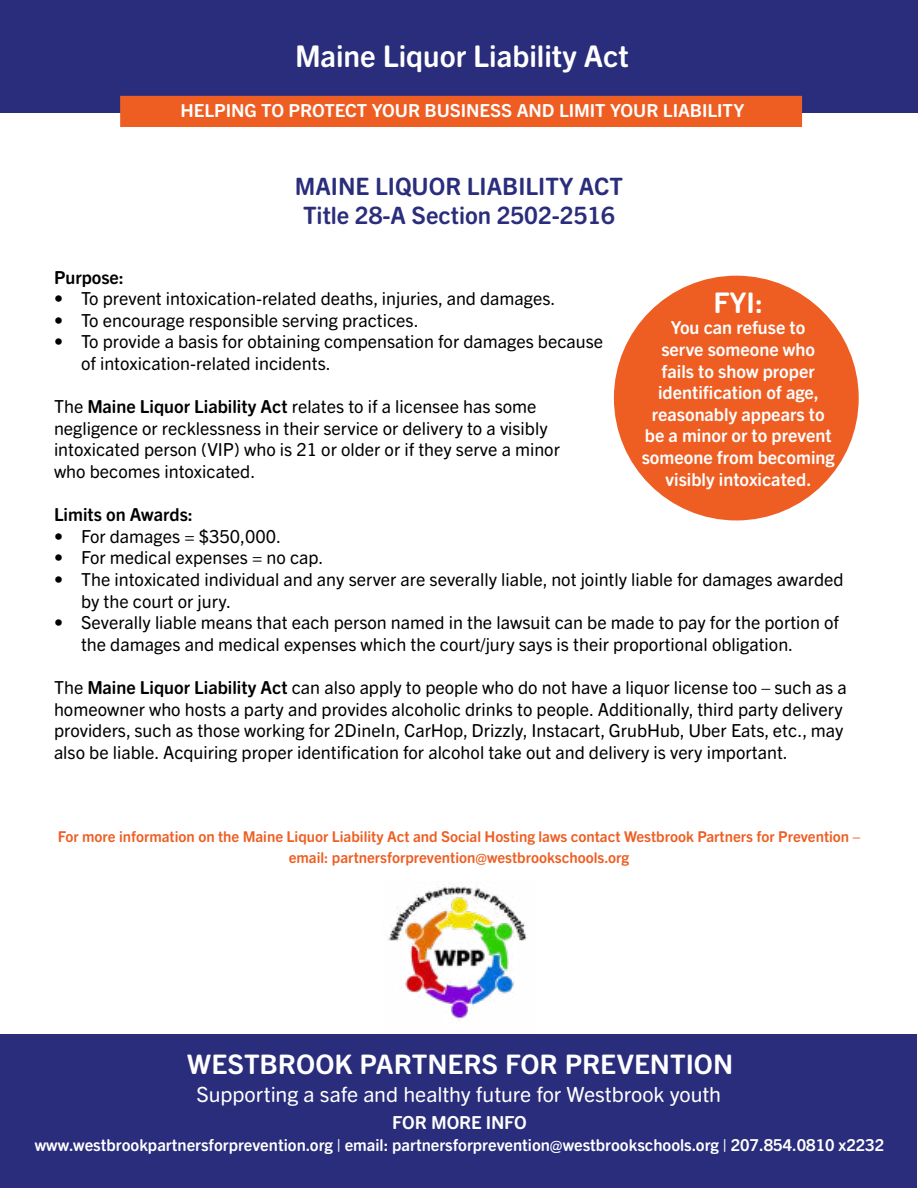
<style>
.page{position:relative;width:918px;height:1188px;background:#fff}
.page>*{position:absolute;margin:0;border:0;box-sizing:border-box;transform-origin:0 0}
.t1{font:700 30px "Trade Gothic Next SR Pro";color:#fff}
.t2{font:700 28.5px "Trade Gothic Next SR Pro";color:#fff}
.t3{font:700 27px "Trade Gothic Next SR Pro";color:#fff}
.t4{font:700 24px/28.8px "Trade Gothic Next SR Pro";color:#2a2d7c;text-align:center}
.t5{font:21px "Trade Gothic Next SR Pro";letter-spacing:-.005em;color:#fff}
.t6{font:18px/21.6px "Trade Gothic Next SR Pro";color:#000}
.t7{font:700 18px/21.6px "Trade Gothic Next SR Pro";color:#fff;text-align:center}
.t8{font:700 18px "Trade Gothic Next SR Pro";color:#000}
.t9{font:700 16.5px "Trade Gothic Next SR Pro";color:#fff}
.t10{font:700 15px/21.6px "Trade Gothic Next SR Pro";color:#ee5e23;text-align:center}
.s1{font-weight:700}
</style>
<div class="page">
<div style="left:0;top:1035px;width:917px;height:153px;background:#2a2d7c"></div>
<div style="left:0;top:0;width:918px;height:112px;background:#2a2d7c"></div>
<div style="left:120px;top:96px;width:682px;height:31px;background:#ee5e23"></div>
<img style="left:388px;top:884px;width:139px;height:135px">
<div style="left:615px;top:276px;width:243px;height:244px;background:#ee5e23;border-radius:50%"></div>
<h1 class="t1" style="left:295px;top:35px;width:335px">Maine Liquor Liability Act</h1>
<p class="t7" style="left:181px;top:99px;width:565px">HELPING TO PROTECT YOUR BUSINESS AND LIMIT YOUR LIABILITY</p>
<h3 class="t4" style="left:295px;top:170px;width:330px">MAINE LIQUOR LIABILITY ACT<br>Title 28-A Section 2502-2516</h3>
<p class="t8" style="left:54px;top:264px;width:71px">Purpose:</p>
<p class="t6" style="left:54px;top:287px;width:503px">• To prevent intoxication-related deaths, injuries, and damages.</p>
<p class="t6" style="left:54px;top:308px;width:366px">• To encourage responsible serving practices.</p>
<p class="t6" style="left:81px;top:330px;width:524px;text-indent:-27px">• To provide a basis for obtaining compensation for damages because of intoxication-related incidents.</p>
<p class="t6" style="left:54px;top:395px;width:507px">The <span class="s1">Maine Liquor Liability Act</span> relates to if a licensee has some negligence or recklessness in their service or delivery to a visibly intoxicated person (VIP) who is 21 or older or if they serve a minor who becomes intoxicated.</p>
<p class="t8" style="left:54px;top:502px;width:140px">Limits on Awards:</p>
<p class="t6" style="left:54px;top:524px;width:229px">• For damages = $350,000.</p>
<p class="t6" style="left:54px;top:546px;width:271px">• For medical expenses = no cap.</p>
<p class="t6" style="left:81px;top:567px;width:764px;text-indent:-27px">• The intoxicated individual and any server are severally liable, not jointly liable for damages awarded by the court or jury.</p>
<p class="t6" style="left:81px;top:611px;width:760px;text-indent:-27px">• Severally liable means that each person named in the lawsuit can be made to pay for the portion of the damages and medical expenses which the court/jury says is their proportional obligation.</p>
<p class="t6" style="left:54px;top:675px;width:794px">The <span class="s1">Maine Liquor Liability Act</span> can also apply to people who do not have a liquor license too – such as a homeowner who hosts a party and provides alcoholic drinks to people. Additionally, third party delivery providers, such as those working for 2DineIn, CarHop, Drizzly, Instacart, GrubHub, Uber Eats, etc., may also be liable. Acquiring proper identification for alcohol take out and delivery is very important.</p>
<h2 class="t2" style="left:713px;top:283px;width:51px">FYI:</h2>
<p class="t7" style="left:642px;top:316px;width:195px">You can refuse to<br>serve someone who<br>fails to show proper identification of age, reasonably appears to be a minor or to prevent someone from becoming visibly intoxicated.</p>
<p class="t10" style="left:58px;top:824px;width:804px">For more information on the Maine Liquor Liability Act and Social Hosting laws contact Westbrook Partners for Prevention – email: partnersforprevention@westbrookschools.org</p>
<h3 class="t3" style="left:187px;top:1045px;width:547px">WESTBROOK PARTNERS FOR PREVENTION</h3>
<p class="t5" style="left:196px;top:1080px;width:526px">Supporting a safe and healthy future for Westbrook youth</p>
<p class="t7" style="left:392px;top:1110px;width:136px">FOR MORE INFO</p>
<p class="t9" style="left:35px;top:1133px;width:851px">www.westbrookpartnersforprevention.org | email: partnersforprevention@westbrookschools.org | 207.854.0810 x2232</p>
</div>
